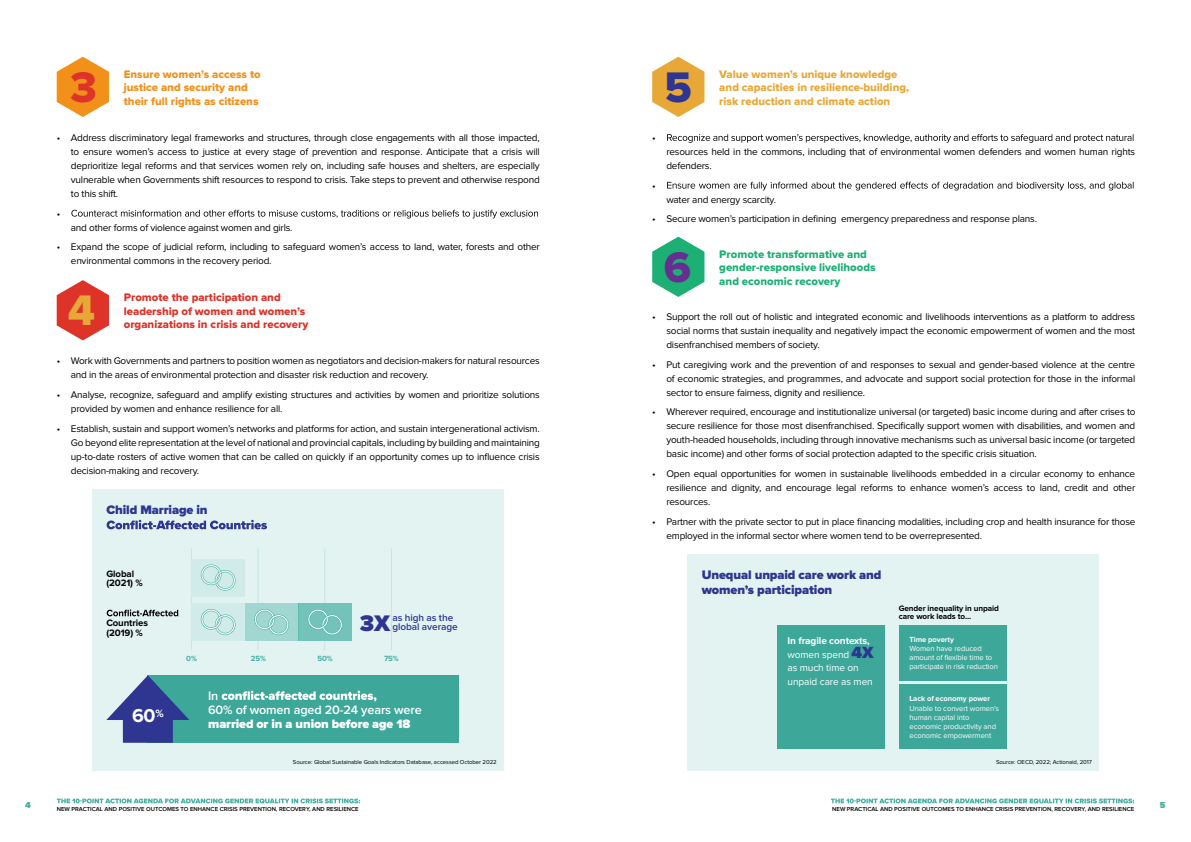
<style>
.page{position:relative;width:1191px;height:842px;background:#fff}
.page>*{position:absolute;margin:0;border:0;box-sizing:border-box;transform-origin:0 0}
.t1{font:44.3px "Proxima Nova Extrabld";color:#de3329}
.t2{font:44.3px "Proxima Nova Extrabld";color:#e8a838}
.t3{font:44.3px "Proxima Nova Extrabld";color:#2e3691}
.t4{font:44.3px "Proxima Nova Extrabld";color:#662e91}
.t5{font:900 23.3px "Proxima Nova";color:#2e3691}
.t6{font:700 19.4px "Proxima Nova";color:#fff}
.t7{font:900 12.8px/15.4px "Proxima Nova";letter-spacing:-.01em;color:#2e3691}
.t8{font:600 12.6px/13.9px "Proxima Nova";letter-spacing:-.01em;color:#fff}
.t9{font:900 12.6px "Proxima Nova";letter-spacing:-.01em;color:#fff}
.t10{font:11.4px/13.6px "Proxima Nova Extrabld";color:#e8a838}
.t11{font:11.4px/13.6px "Proxima Nova Extrabld";color:#de3329}
.t12{font:11.4px/13.6px "Proxima Nova Extrabld";color:#1cb075}
.t13{font:11.4px/13.6px "Proxima Nova Extrabld";color:#f2911a}
.t14{font:700 11px "Proxima Nova";color:#fff}
.t15{font:10.1px/13.7px "Proxima Nova";letter-spacing:-.01em;color:#fff}
.t16{font:10px/14px "Proxima Nova";letter-spacing:-.02em;color:#000;text-align:justify}
.t17{font:600 10px/9px "Proxima Nova";letter-spacing:-.01em;color:#2e3691}
.t18{font:700 9.6px/9.6px "Proxima Nova";letter-spacing:-.01em;color:#000}
.t19{font:900 9px "Proxima Nova";color:#45b0a3}
.t20{font:700 8.2px/8.2px "Proxima Nova";letter-spacing:-.01em;color:#000}
.t21{font:700 7.8px "Proxima Nova";color:#45b0a3}
.t22{font:7.6px/9.2px "Proxima Nova";letter-spacing:-.01em;color:#fff}
.t23{font:700 7.6px "Proxima Nova";letter-spacing:-.01em;color:#fff}
.t24{font:600 6px "Proxima Nova";color:#000}
.t25{font:6px "Proxima Nova";letter-spacing:-.01em;color:#000}
.s1{font-weight:700}
.s2{font-weight:900;font-size:16.8px;color:#2e3691}
</style>
<div class="page">
<svg style="left:831px;top:798px;width:303px;height:6px"></svg>
<svg style="left:57px;top:798px;width:303px;height:6px"></svg>
<svg style="left:71px;top:210px;width:467px;height:8px"></svg>
<svg style="left:57px;top:57px;width:52px;height:60px"></svg>
<svg style="left:667px;top:134px;width:466px;height:9px"></svg>
<svg style="left:667px;top:182px;width:466px;height:8px"></svg>
<svg style="left:57px;top:280px;width:52px;height:60px"></svg>
<svg style="left:652px;top:57px;width:52px;height:60px"></svg>
<div style="left:92px;top:489px;width:411px;height:282px;background:#e3f3f1"></div>
<svg style="left:107px;top:520px;width:160px;height:9px"></svg>
<hr style="left:191px;top:548px;width:1px;height:103px;background:#45b0a3">
<hr style="left:324px;top:548px;width:1px;height:103px;background:#45b0a3">
<hr style="left:258px;top:548px;width:1px;height:103px;background:#45b0a3">
<hr style="left:391px;top:548px;width:1px;height:103px;background:#45b0a3">
<svg style="left:107px;top:609px;width:71px;height:7px"></svg>
<div style="left:191px;top:559px;width:54px;height:37px;background:#d1ebe8"></div>
<div style="left:191px;top:603px;width:54px;height:38px;background:#d1ebe8"></div>
<div style="left:245px;top:603px;width:53px;height:38px;background:#a2d7d1"></div>
<div style="left:298px;top:603px;width:54px;height:38px;background:#73c3ba"></div>
<svg style="left:201px;top:564px;width:34px;height:27px"></svg>
<svg style="left:201px;top:609px;width:34px;height:26px"></svg>
<svg style="left:254px;top:609px;width:35px;height:26px"></svg>
<svg style="left:308px;top:609px;width:34px;height:26px"></svg>
<div style="left:148px;top:675px;width:311px;height:68px;background:#3da79a"></div>
<div style="left:123px;top:708px;width:50px;height:35px;background:#2e3691"></div>
<svg style="left:106px;top:675px;width:83px;height:45px"></svg>
<svg style="left:222px;top:690px;width:154px;height:12px"></svg>
<svg style="left:652px;top:237px;width:52px;height:60px"></svg>
<div style="left:687px;top:554px;width:411px;height:217px;background:#e3f3f1"></div>
<div style="left:776px;top:625px;width:108px;height:124px;background:#3da79a"></div>
<div style="left:898px;top:625px;width:108px;height:55px;background:#3da79a"></div>
<div style="left:898px;top:684px;width:108px;height:65px;background:#3da79a"></div>
<p class="t19" style="left:25px;top:799px;width:7px">4</p>
<h1 class="t1" style="left:70px;top:61px;width:28px">3</h1>
<p class="t13" style="left:124px;top:67px;width:138px">Ensure women’s access to justice and security and their full rights as citizens</p>
<p class="t16" style="left:71px;top:131px;width:470px;text-indent:-14px">• Address discriminatory legal frameworks and structures, through close engagements with all those impacted, to ensure women’s access to justice at every stage of prevention and response. Anticipate that a crisis will deprioritize legal reforms and that services women rely on, including safe houses and shelters, are especially vulnerable when Governments shift resources to respond to crisis. Take steps to prevent and otherwise respond to this shift.</p>
<p class="t16" style="left:57px;top:206px;width:5px">•</p>
<p class="t16" style="left:71px;top:220px;width:223px">and other forms of violence against women and girls.</p>
<p class="t16" style="left:71px;top:240px;width:470px;text-indent:-14px">• Expand the scope of judicial reform, including to safeguard women’s access to land, water, forests and other environmental commons in the recovery period.</p>
<h1 class="t2" style="left:68px;top:285px;width:29px">4</h1>
<p class="t11" style="left:124px;top:291px;width:186px">Promote the participation and leadership of women and women’s organizations in crisis and recovery</p>
<p class="t16" style="left:71px;top:354px;width:470px;text-indent:-14px">• Work with Governments and partners to position women as negotiators and decision-makers for natural resources and in the areas of environmental protection and disaster risk reduction and recovery.</p>
<p class="t16" style="left:71px;top:388px;width:470px;text-indent:-14px">• Analyse, recognize, safeguard and amplify existing structures and activities by women and prioritize solutions provided by women and enhance resilience for all.</p>
<p class="t16" style="left:71px;top:421px;width:470px;text-indent:-14px">• Establish, sustain and support women’s networks and platforms for action, and sustain intergenerational activism.<br>Go beyond elite representation at the level of national and provincial capitals, including by building and maintaining up-to-date rosters of active women that can be called on quickly if an opportunity comes up to influence crisis decision-making and recovery.</p>
<p class="t7" style="left:106px;top:502px;width:103px">Child Marriage in</p>
<p class="t18" style="left:106px;top:569px;width:38px">Global (2021) %</p>
<p class="t18" style="left:106px;top:618px;width:43px">Countries (2019) %</p>
<h2 class="t5" style="left:360px;top:610px;width:32px">3X</h2>
<p class="t17" style="left:392px;top:614px;width:67px">as high as the global average</p>
<h3 class="t6" style="left:132px;top:705px;width:25px">60</h3>
<p class="t14" style="left:155px;top:707px;width:10px">%</p>
<p class="t21" style="left:186px;top:654px;width:12px">0%</p>
<p class="t21" style="left:251px;top:654px;width:17px">25%</p>
<p class="t21" style="left:317px;top:654px;width:17px">50%</p>
<p class="t21" style="left:384px;top:654px;width:16px">75%</p>
<p class="t8" style="left:208px;top:689px;width:215px">In<br>60% of women aged 20-24 years were</p>
<p class="t9" style="left:208px;top:716px;width:204px">married or in a union before age 18</p>
<p class="t25" style="left:293px;top:759px;width:205px">Source: Global Sustainable Goals Indicators Database, accessed October 2022</p>
<h1 class="t3" style="left:664px;top:61px;width:29px">5</h1>
<p class="t10" style="left:719px;top:67px;width:191px">Value women’s unique knowledge and capacities in resilience-building, risk reduction and climate action</p>
<p class="t16" style="left:652px;top:131px;width:5px">•</p>
<p class="t16" style="left:652px;top:178px;width:5px">•</p>
<p class="t16" style="left:666px;top:145px;width:470px">resources held in the commons, including that of environmental women defenders and women human rights defenders.</p>
<p class="t16" style="left:666px;top:192px;width:111px">water and energy scarcity.</p>
<p class="t16" style="left:652px;top:212px;width:386px">• Secure women’s participation in defining emergency preparedness and response plans.</p>
<h1 class="t4" style="left:664px;top:241px;width:29px">6</h1>
<p class="t12" style="left:719px;top:247px;width:158px">Promote transformative and gender-responsive livelihoods and economic recovery</p>
<p class="t16" style="left:666px;top:310px;width:470px;text-indent:-14px">• Support the roll out of holistic and integrated economic and livelihoods interventions as a platform to address social norms that sustain inequality and negatively impact the economic empowerment of women and the most disenfranchised members of society.</p>
<p class="t16" style="left:666px;top:358px;width:470px;text-indent:-14px">• Put caregiving work and the prevention of and responses to sexual and gender-based violence at the centre of economic strategies, and programmes, and advocate and support social protection for those in the informal sector to ensure fairness, dignity and resilience.</p>
<p class="t16" style="left:666px;top:405px;width:470px;text-indent:-14px">• Wherever required, encourage and institutionalize universal (or targeted) basic income during and after crises to secure resilience for those most disenfranchised. Specifically support women with disabilities, and women and youth-headed households, including through innovative mechanisms such as universal basic income (or targeted basic income) and other forms of social protection adapted to the specific crisis situation.</p>
<p class="t16" style="left:666px;top:467px;width:470px;text-indent:-14px">• Open equal opportunities for women in sustainable livelihoods embedded in a circular economy to enhance resilience and dignity, and encourage legal reforms to enhance women’s access to land, credit and other resources.</p>
<p class="t16" style="left:666px;top:515px;width:470px;text-indent:-14px">• Partner with the private sector to put in place financing modalities, including crop and health insurance for those employed in the informal sector where women tend to be overrepresented.</p>
<p class="t7" style="left:701px;top:567px;width:181px">Unequal unpaid care work and women’s participation</p>
<p class="t20" style="left:898px;top:604px;width:102px">Gender inequality in unpaid care work leads to...</p>
<p class="t15" style="left:787px;top:634px;width:88px"><span class="s1">In fragile contexts, </span>women spend <span class="s2">4X </span>as much time on unpaid care as men</p>
<p class="t23" style="left:909px;top:635px;width:46px">Time poverty</p>
<p class="t22" style="left:909px;top:644px;width:90px">Women have reduced amount of flexible time to participate in risk reduction</p>
<p class="t23" style="left:909px;top:694px;width:82px">Lack of economy power</p>
<p class="t22" style="left:909px;top:703px;width:91px">Unable to convert women’s human capital into economic productivity and economic empowerment</p>
<p class="t25" style="left:996px;top:759px;width:97px">Source: OECD, 2022; Actionaid, 2017</p>
<p class="t24" style="left:57px;top:806px;width:303px">NEW PRACTICAL AND POSITIVE OUTCOMES TO ENHANCE CRISIS PREVENTION, RECOVERY, AND RESILIENCE</p>
<p class="t24" style="left:832px;top:806px;width:303px">NEW PRACTICAL AND POSITIVE OUTCOMES TO ENHANCE CRISIS PREVENTION, RECOVERY, AND RESILIENCE</p>
<p class="t19" style="left:1160px;top:799px;width:7px">5</p>
</div>
